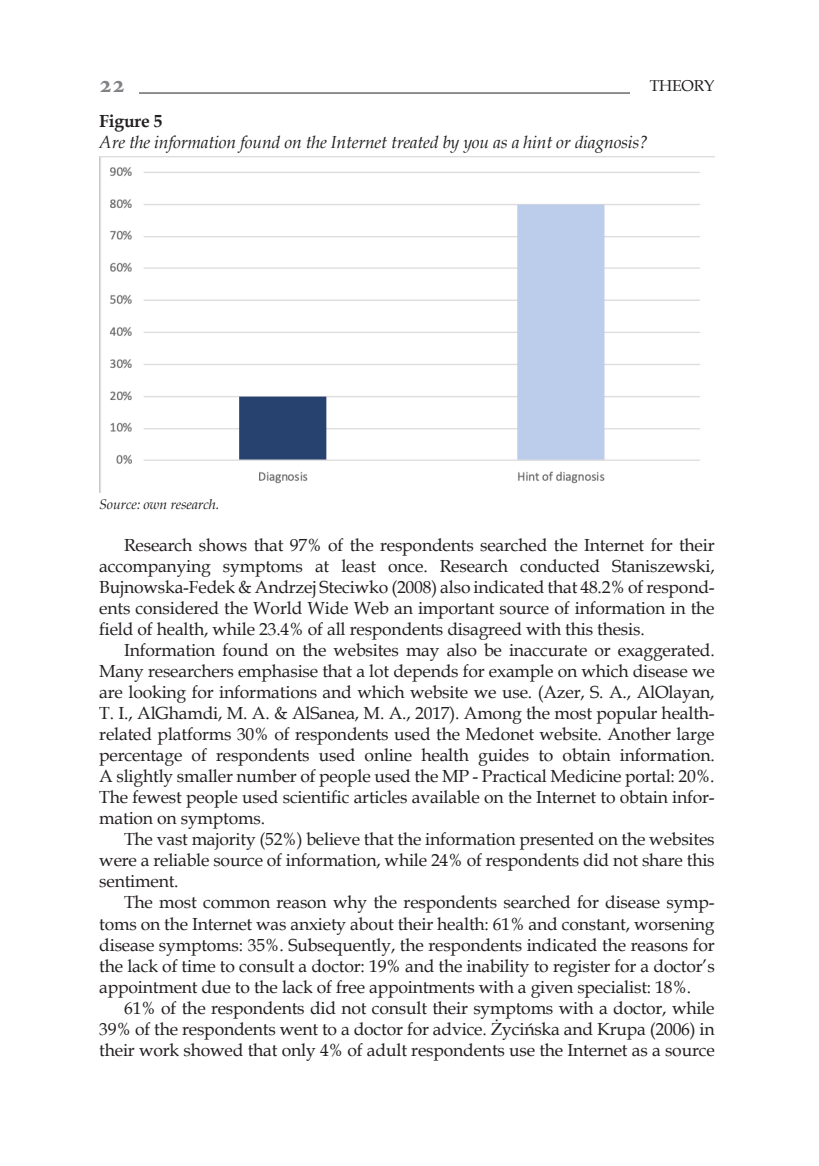
<style>
.page{position:relative;width:819px;height:1166px;background:#fff}
.page>*{position:absolute;margin:0;border:0;box-sizing:border-box;transform-origin:0 0}
.t1{font:700 24.5px "Minion Pro";color:#808285}
.tekst{font:17.5px/21px "Book Antiqua";letter-spacing:-.01em;color:#231f20;text-align:justify}
.tekst-2{font:italic 17.5px "Book Antiqua";letter-spacing:-.01em;color:#231f20}
.tekst-3{font:700 17.5px "Book Antiqua";letter-spacing:-.01em;color:#231f20}
.t2{font:15.75px "Book Antiqua";letter-spacing:-.01em;color:#231f20}
.przypis{font:italic 14px "Book Antiqua";letter-spacing:-.01em;color:#231f20}
</style>
<div class="page">
<hr style="left:99px;top:93px;width:615px;height:1px;background:#231f20">
<div style="left:99px;top:74px;width:40px;height:28px;background:#fff"></div>
<div style="left:630px;top:79px;width:84px;height:20px;background:#fff"></div>
<img style="left:99px;top:156px;width:615px;height:337px">
<h1 class="t1" style="left:99px;top:67px;width:27px">22</h1>
<p class="t2" style="left:649px;top:74px;width:67px">THEORY</p>
<p class="tekst-3" style="left:99px;top:109px;width:65px">Figure 5</p>
<p class="tekst-2" style="left:99px;top:130px;width:550px">Are the information found on the Internet treated by you as a hint or diagnosis?</p>
<p class="przypis" style="left:99px;top:495px;width:121px">Source: own research.</p>
<p class="tekst" style="left:99px;top:534px;width:617px;text-indent:25px">Research shows that 97% of the respondents searched the Internet for their accompanying symptoms at least once. Research conducted Staniszewski, Bujnowska-Fedek &amp; Andrzej Steciwko (2008) also indicated that 48.2% of respond&shy;ents considered the World Wide Web an important source of information in the field of health, while 23.4% of all respondents disagreed with this thesis.</p>
<p class="tekst" style="left:99px;top:639px;width:617px;text-indent:25px">Information found on the websites may also be inaccurate or exaggerated.<br>Many researchers emphasise that a lot depends for example on which disease we are looking for informations and which website we use. (Azer, S. A., AlOlayan, T. I., AlGhamdi, M. A. &amp; AlSanea, M. A., 2017). Among the most popular health&shy;related platforms 30% of respondents used the Medonet website. Another large percentage of respondents used online health guides to obtain information.<br>A slightly smaller number of people used the MP - Practical Medicine portal: 20%.<br>The fewest people used scientific articles available on the Internet to obtain infor&shy;mation on symptoms.</p>
<p class="tekst" style="left:99px;top:828px;width:617px;text-indent:25px">The vast majority (52%) believe that the information presented on the websites were a reliable source of information, while 24% of respondents did not share this sentiment.</p>
<p class="tekst" style="left:99px;top:891px;width:617px;text-indent:25px">The most common reason why the respondents searched for disease symp&shy;toms on the Internet was anxiety about their health: 61% and constant, worsening disease symptoms: 35%. Subsequently, the respondents indicated the reasons for the lack of time to consult a doctor: 19% and the inability to register for a doctor’s appointment due to the lack of free appointments with a given specialist: 18%.</p>
<p class="tekst" style="left:99px;top:996px;width:617px;text-indent:25px">61% of the respondents did not consult their symptoms with a doctor, while 39% of the respondents went to a doctor for advice. Życińska and Krupa (2006) in their work showed that only 4% of adult respondents use the Internet as a source</p>
</div>
